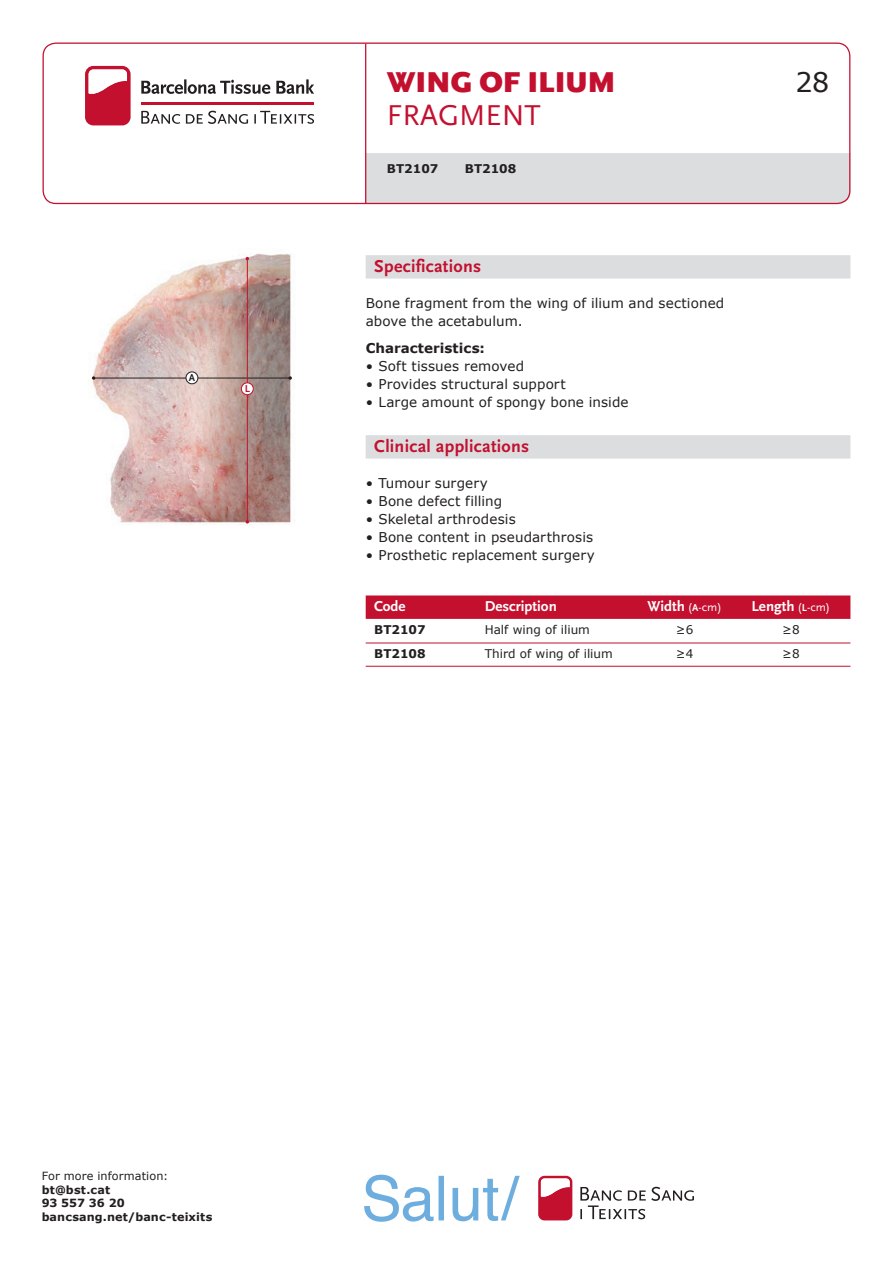
<style>
.page{position:relative;width:893px;height:1263px;background:#fff}
.page>*{position:absolute;margin:0;border:0;box-sizing:border-box;transform-origin:0 0}
.t1{font:900 30px "Scala Sans";letter-spacing:-.005em;color:#c3102f}
.t2{font:30px "Scala Sans";color:#c3102f}
.t3{font:27px "Verdana";color:#231f20}
.t4{font:700 18px "Scala Sans";letter-spacing:.015em;color:#c3102f}
.t5{font:700 15px "Scala Sans";color:#fff}
.t6{font:13.5px/18px "Verdana";letter-spacing:.01em;color:#231f20}
.t7{font:700 13.5px "Verdana";letter-spacing:.005em;color:#231f20}
.t8{font:12px "Verdana";color:#231f20}
.t9{font:700 12px "Verdana";color:#231f20}
.t10{font:700 11.25px/13.5px "Verdana";letter-spacing:.01em;color:#231f20}
.t11{font:11.25px "Verdana";letter-spacing:.01em;color:#231f20}
.t12{font:700 10.5px "Scala Sans";color:#231f20}
.t13{font:700 10.5px "Scala Sans";color:#c3102f}
.s1{font-weight:400;font-size:12px}
.s2{font-size:10.5px}
</style>
<div class="page">
<div style="left:366px;top:153px;width:484px;height:51px;background:#dcdddf"></div>
<div style="left:43px;top:43px;width:807px;height:161px;border:1px solid #c3102f;border-radius:13px"></div>
<hr style="left:365px;top:44px;width:1px;height:159px;background:#c3102f">
<svg style="left:85px;top:66px;width:46px;height:59px"></svg>
<svg style="left:141px;top:79px;width:173px;height:45px"></svg>
<svg style="left:580px;top:1187px;width:114px;height:32px"></svg>
<svg style="left:538px;top:1176px;width:34px;height:44px"></svg>
<svg style="left:364px;top:1175px;width:156px;height:47px"></svg>
<div style="left:366px;top:255px;width:484px;height:24px;background:#dcdddf"></div>
<div style="left:366px;top:435px;width:484px;height:24px;background:#dcdddf"></div>
<div style="left:366px;top:595px;width:484px;height:24px;background:#c3102f"></div>
<hr style="left:366px;top:642px;width:484px;height:1px;background:#c3102f">
<hr style="left:366px;top:666px;width:484px;height:1px;background:#c3102f">
<img style="left:91px;top:254px;width:200px;height:271px">
<hr style="left:94px;top:378px;width:196px;height:1px;background:#231f20">
<svg style="left:288px;top:376px;width:4px;height:4px"></svg>
<div style="left:186px;top:372px;width:12px;height:12px;background:#fff;border-radius:50%"></div>
<div style="left:186px;top:371px;width:12px;height:13px;border:1px solid #231f20;border-radius:50%"></div>
<hr style="left:247px;top:259px;width:1px;height:263px;background:#c3102f">
<div style="left:241px;top:383px;width:12px;height:12px;background:#fff;border-radius:50%"></div>
<div style="left:241px;top:382px;width:13px;height:13px;border:1px solid #c3102f;border-radius:50%"></div>
<p class="t12" style="left:189px;top:372px;width:8px">A</p>
<p class="t13" style="left:245px;top:383px;width:7px">L</p>
<h1 class="t1" style="left:387px;top:66px;width:230px">WING OF ILIUM</h1>
<h2 class="t3" style="left:795px;top:64px;width:35px">28</h2>
<h1 class="t2" style="left:387px;top:99px;width:155px">FRAGMENT</h1>
<p class="t9" style="left:387px;top:160px;width:53px">BT2107</p>
<p class="t9" style="left:465px;top:160px;width:53px">BT2108</p>
<h3 class="t4" style="left:374px;top:257px;width:109px">Specifications</h3>
<p class="t6" style="left:366px;top:294px;width:360px">Bone fragment from the wing of ilium and sectioned above the acetabulum.</p>
<p class="t7" style="left:366px;top:339px;width:121px">Characteristics:</p>
<p class="t6" style="left:366px;top:357px;width:160px">• Soft tissues removed</p>
<p class="t6" style="left:366px;top:375px;width:202px">• Provides structural support</p>
<p class="t6" style="left:366px;top:393px;width:264px">• Large amount of spongy bone inside</p>
<h3 class="t4" style="left:374px;top:437px;width:157px">Clinical applications</h3>
<p class="t6" style="left:366px;top:474px;width:124px">• Tumour surgery</p>
<p class="t6" style="left:366px;top:492px;width:138px">• Bone defect filling</p>
<p class="t6" style="left:366px;top:510px;width:152px">• Skeletal arthrodesis</p>
<p class="t6" style="left:366px;top:528px;width:229px">• Bone content in pseudarthrosis</p>
<p class="t6" style="left:366px;top:546px;width:231px">• Prosthetic replacement surgery</p>
<p class="t5" style="left:374px;top:598px;width:33px">Code</p>
<p class="t5" style="left:485px;top:598px;width:74px">Description</p>
<p class="t5" style="left:647px;top:598px;width:76px">Width <span class="s1">(</span><span class="s2">A</span><span class="s1">-cm)</span></p>
<p class="t5" style="left:751px;top:598px;width:80px">Length <span class="s1">(</span><span class="s2">L</span><span class="s1">-cm)</span></p>
<p class="t9" style="left:374px;top:622px;width:53px">BT2107</p>
<p class="t8" style="left:485px;top:622px;width:107px">Half wing of ilium</p>
<p class="t8" style="left:676px;top:622px;width:19px">≥6</p>
<p class="t8" style="left:782px;top:622px;width:19px">≥8</p>
<p class="t9" style="left:374px;top:645px;width:53px">BT2108</p>
<p class="t8" style="left:485px;top:645px;width:130px">Third of wing of ilium</p>
<p class="t8" style="left:676px;top:645px;width:19px">≥4</p>
<p class="t8" style="left:782px;top:645px;width:19px">≥8</p>
<p class="t11" style="left:42px;top:1168px;width:128px">For more information:</p>
<p class="t10" style="left:42px;top:1182px;width:172px">bt@bst.cat<br>93 557 36 20 bancsang.net/banc-teixits</p>
</div>
